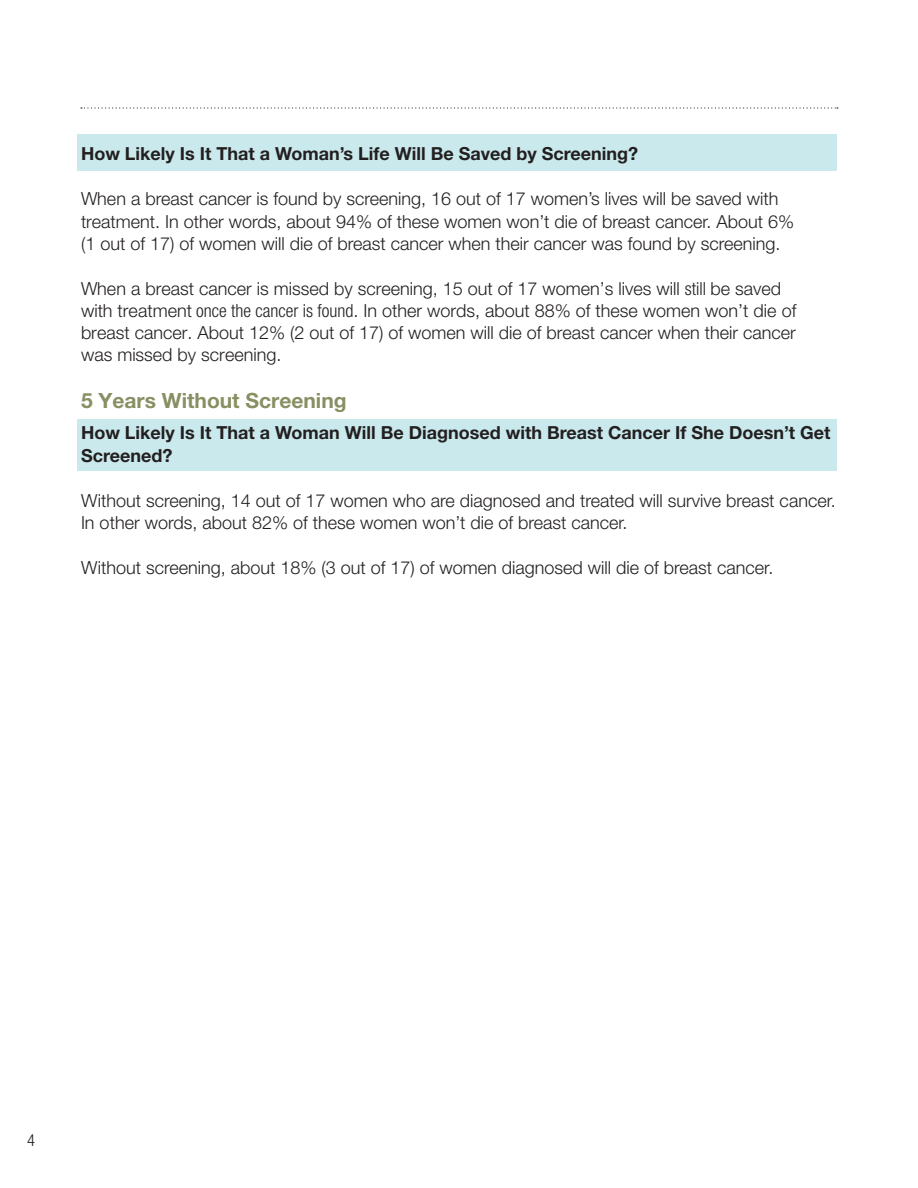
<style>
.page{position:relative;width:918px;height:1188px;background:#fff}
.page>*{position:absolute;margin:0;border:0;box-sizing:border-box;transform-origin:0 0}
.t1{font:700 21px "Helvetica Neue LT Std";color:#898f63}
.t2{font:300 18px/22.5px "Helvetica Neue LT Std";color:#231f20}
.t3{font:700 18px/22.5px "Helvetica Neue LT Std";color:#231f20}
.t4{font:300 condensed 16.5px "Helvetica Neue LT Std";color:#231f20}
.s1{font-stretch:condensed}
</style>
<div class="page">
<svg style="left:81px;top:107px;width:757px;height:2px"></svg>
<div style="left:78px;top:419px;width:759px;height:52px;background:#cae9ed"></div>
<div style="left:78px;top:134px;width:759px;height:37px;background:#cae9ed"></div>
<p class="t3" style="left:81px;top:142px;width:559px">How Likely Is It That a Woman’s Life Will Be Saved by Screening?</p>
<p class="t2" style="left:81px;top:187px;width:715px">When a breast cancer is found by screening, 16 out of 17 women’s lives will be saved with treatment. In other words, about 94% of these women won’t die of breast cancer. About 6% (1 out of 17) of women will die of breast cancer when their cancer was found by screening.</p>
<p class="t2" style="left:81px;top:277px;width:717px;line-height:22px">When a breast cancer is missed by screening, 15 out of 17 women’s lives will <span class="s1">still</span> be saved with treatment <span class="s1">once the cancer is found</span>. In other words, about 88% of these women won’t die of breast cancer. About 12% (2 out of 17) of women will die of breast cancer when their cancer was missed by screening.</p>
<p class="t1" style="left:81px;top:388px;width:267px">5 Years Without Screening</p>
<p class="t3" style="left:81px;top:421px;width:751px">How Likely Is It That a Woman Will Be Diagnosed with Breast Cancer If She Doesn’t Get<br>Screened?</p>
<p class="t2" style="left:81px;top:489px;width:756px">Without screening, 14 out of 17 women who are diagnosed and treated will survive breast cancer.<br>In other words, about 82% of these women won’t die of breast cancer.</p>
<p class="t2" style="left:81px;top:556px;width:694px">Without screening, about 18% (3 out of 17) of women diagnosed will die of breast cancer.</p>
<p class="t4" style="left:27px;top:1130px;width:9px">4</p>
</div>
